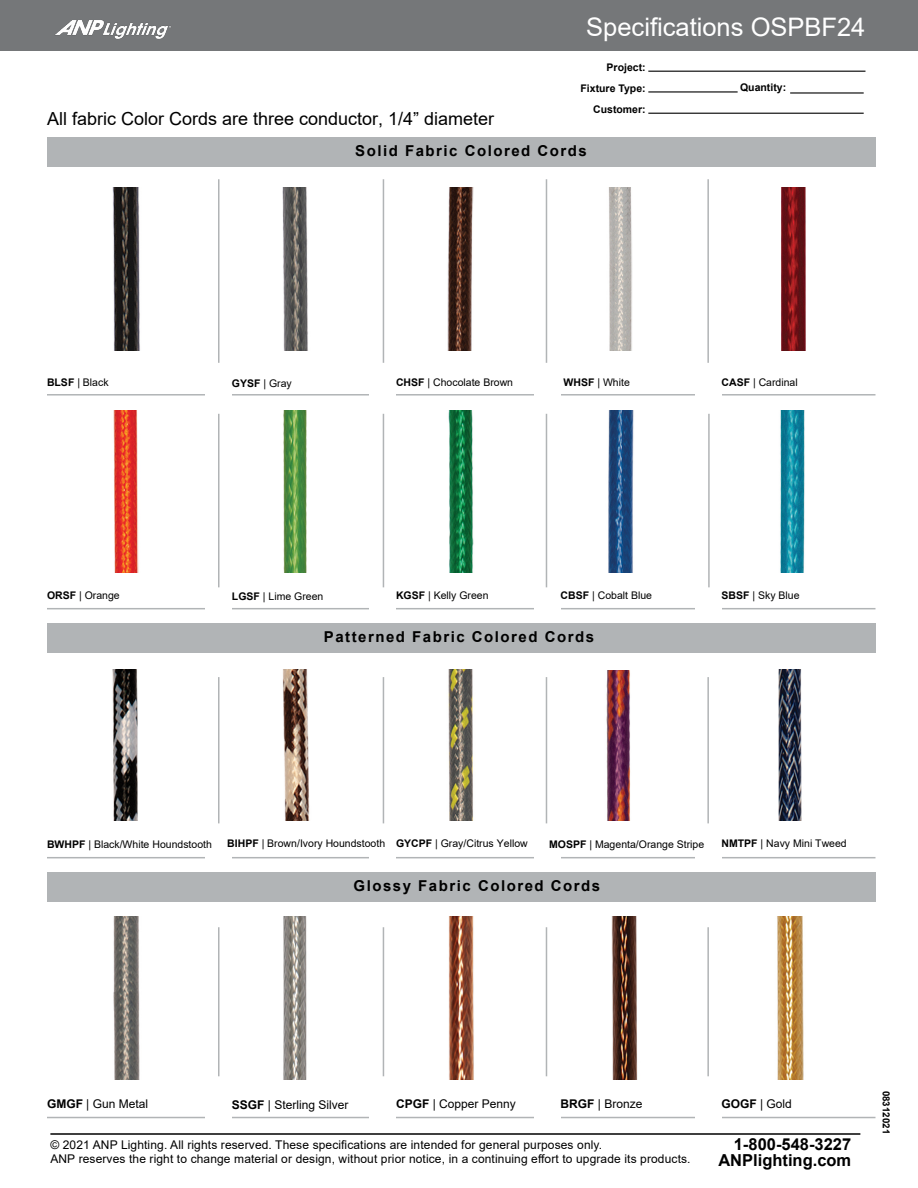
<style>
.page{position:relative;width:918px;height:1188px;background:#fff}
.page>*{position:absolute;margin:0;border:0;box-sizing:border-box;transform-origin:0 0}
.t1{font:25.5px "Arial";color:#fff}
.t2{font:18px "Arial";color:#000}
.t3{font:700 16.5px/16.5px "Arial";color:#000;text-align:right}
.t4{font:700 15px "Arial";letter-spacing:.1em;color:#000}
.t5{font:12px/13.5px "Arial";letter-spacing:.01em;color:#000}
.t6{font:10.5px "Arial";color:#000}
.t7{font:700 10.5px/21px "Arial";color:#000;text-align:right}
.t8{font:700 9.75px "Arial";color:#000}
.s1{font-weight:700}
</style>
<div class="page">
<div style="left:0;top:0;width:918px;height:51px;background:#757779"></div>
<hr style="left:648px;top:71px;width:218px;height:1px;background:#000">
<hr style="left:648px;top:91px;width:90px;height:2px;background:#000">
<hr style="left:790px;top:92px;width:74px;height:2px;background:#000">
<hr style="left:648px;top:113px;width:216px;height:1px;background:#000">
<hr style="left:50px;top:1133px;width:810px;height:2px;background:#000">
<img style="left:55px;top:20px;width:116px;height:19px">
<div style="left:47px;top:137px;width:828px;height:30px;background:#b1b4b6"></div>
<div style="left:47px;top:623px;width:828px;height:30px;background:#b1b4b6"></div>
<div style="left:47px;top:872px;width:828px;height:30px;background:#b1b4b6"></div>
<img style="left:112px;top:187px;width:28px;height:163px">
<img style="left:282px;top:187px;width:26px;height:163px">
<hr style="left:218px;top:179px;width:2px;height:184px;background:#b1b4b6">
<hr style="left:383px;top:179px;width:1px;height:184px;background:#b1b4b6">
<hr style="left:546px;top:179px;width:1px;height:184px;background:#b1b4b6">
<hr style="left:707px;top:179px;width:2px;height:184px;background:#b1b4b6">
<hr style="left:47px;top:394px;width:828px;height:2px;background:#b1b4b6">
<hr style="left:218px;top:414px;width:2px;height:173px;background:#b1b4b6">
<hr style="left:383px;top:414px;width:1px;height:173px;background:#b1b4b6">
<hr style="left:546px;top:414px;width:1px;height:173px;background:#b1b4b6">
<hr style="left:218px;top:677px;width:2px;height:146px;background:#b1b4b6">
<hr style="left:383px;top:677px;width:1px;height:146px;background:#b1b4b6">
<hr style="left:546px;top:677px;width:1px;height:146px;background:#b1b4b6">
<hr style="left:707px;top:677px;width:2px;height:146px;background:#b1b4b6">
<div style="left:205px;top:379px;width:27px;height:30px;background:#fff"></div>
<div style="left:369px;top:379px;width:27px;height:30px;background:#fff"></div>
<div style="left:534px;top:379px;width:27px;height:30px;background:#fff"></div>
<div style="left:695px;top:379px;width:27px;height:30px;background:#fff"></div>
<hr style="left:47px;top:1117px;width:828px;height:1px;background:#b1b4b6">
<div style="left:205px;top:1102px;width:27px;height:22px;background:#fff"></div>
<div style="left:369px;top:1102px;width:27px;height:22px;background:#fff"></div>
<div style="left:534px;top:1102px;width:27px;height:22px;background:#fff"></div>
<div style="left:695px;top:1102px;width:27px;height:22px;background:#fff"></div>
<img style="left:447px;top:187px;width:27px;height:163px">
<img style="left:608px;top:187px;width:24px;height:163px">
<img style="left:781px;top:187px;width:25px;height:163px">
<img style="left:113px;top:410px;width:26px;height:163px">
<img style="left:283px;top:410px;width:24px;height:163px">
<img style="left:448px;top:410px;width:26px;height:163px">
<img style="left:608px;top:410px;width:26px;height:163px">
<img style="left:780px;top:410px;width:25px;height:163px">
<img style="left:112px;top:670px;width:26px;height:150px">
<img style="left:282px;top:670px;width:28px;height:150px">
<img style="left:448px;top:670px;width:25px;height:150px">
<img style="left:606px;top:670px;width:24px;height:151px">
<img style="left:778px;top:670px;width:24px;height:150px">
<img style="left:113px;top:916px;width:27px;height:163px">
<img style="left:283px;top:916px;width:24px;height:163px">
<img style="left:449px;top:916px;width:25px;height:163px">
<img style="left:611px;top:916px;width:27px;height:163px">
<img style="left:777px;top:916px;width:27px;height:163px">
<hr style="left:47px;top:608px;width:828px;height:1px;background:#b1b4b6">
<div style="left:205px;top:593px;width:27px;height:23px;background:#fff"></div>
<div style="left:369px;top:593px;width:27px;height:23px;background:#fff"></div>
<div style="left:534px;top:593px;width:27px;height:23px;background:#fff"></div>
<div style="left:695px;top:593px;width:27px;height:23px;background:#fff"></div>
<hr style="left:47px;top:857px;width:828px;height:1px;background:#b1b4b6">
<div style="left:205px;top:842px;width:27px;height:24px;background:#fff"></div>
<div style="left:369px;top:842px;width:27px;height:24px;background:#fff"></div>
<div style="left:534px;top:842px;width:27px;height:24px;background:#fff"></div>
<div style="left:695px;top:842px;width:27px;height:24px;background:#fff"></div>
<hr style="left:708px;top:414px;width:2px;height:173px;background:#b1b4b6">
<hr style="left:218px;top:927px;width:2px;height:149px;background:#b1b4b6">
<hr style="left:383px;top:927px;width:1px;height:149px;background:#b1b4b6">
<hr style="left:546px;top:927px;width:1px;height:149px;background:#b1b4b6">
<hr style="left:707px;top:927px;width:2px;height:149px;background:#b1b4b6">
<h2 class="t2" style="left:47px;top:106px;width:449px">All fabric Color Cords are three conductor, 1/4” diameter</h2>
<h1 class="t1" style="left:586px;top:10px;width:281px">Specifications OSPBF24</h1>
<p class="t7" style="left:581px;top:57px;width:67px">Project:<br>Fixture Type:<br>Customer:</p>
<p class="t7" style="left:740px;top:77px;width:48px">Quantity:</p>
<p class="t4" style="left:355px;top:140px;width:233px">Solid Fabric Colored Cords</p>
<p class="t6" style="left:47px;top:375px;width:63px"><span class="s1">BLSF</span> | Black</p>
<p class="t6" style="left:232px;top:376px;width:61px"><span class="s1">GYSF</span> | Gray</p>
<p class="t6" style="left:396px;top:375px;width:119px"><span class="s1">CHSF</span> | Chocolate Brown</p>
<p class="t6" style="left:564px;top:375px;width:68px"><span class="s1">WHSF</span> | White</p>
<p class="t6" style="left:722px;top:375px;width:78px"><span class="s1">CASF</span> | Cardinal</p>
<p class="t6" style="left:47px;top:588px;width:74px"><span class="s1">ORSF</span> | Orange</p>
<p class="t6" style="left:232px;top:589px;width:93px"><span class="s1">LGSF</span> | Lime Green</p>
<p class="t6" style="left:396px;top:588px;width:94px"><span class="s1">KGSF</span> | Kelly Green</p>
<p class="t6" style="left:561px;top:588px;width:93px"><span class="s1">CBSF</span> | Cobalt Blue</p>
<p class="t6" style="left:722px;top:588px;width:80px"><span class="s1">SBSF</span> | Sky Blue</p>
<p class="t4" style="left:324px;top:626px;width:272px">Patterned Fabric Colored Cords</p>
<p class="t6" style="left:227px;top:836px;width:159px"><span class="s1">BIHPF</span> | Brown/Ivory Houndstooth</p>
<p class="t6" style="left:47px;top:837px;width:166px"><span class="s1">BWHPF</span> | Black/White Houndstooth</p>
<p class="t6" style="left:396px;top:836px;width:133px"><span class="s1">GYCPF</span> | Gray/Citrus Yellow</p>
<p class="t6" style="left:549px;top:837px;width:157px"><span class="s1">MOSPF</span> | Magenta/Orange Stripe</p>
<p class="t6" style="left:722px;top:836px;width:127px"><span class="s1">NMTPF</span> | Navy Mini Tweed</p>
<p class="t4" style="left:354px;top:875px;width:248px">Glossy Fabric Colored Cords</p>
<p class="t5" style="left:47px;top:1097px;width:103px"><span class="s1">GMGF</span> | Gun Metal</p>
<p class="t5" style="left:232px;top:1098px;width:118px"><span class="s1">SSGF</span> | Sterling Silver</p>
<p class="t5" style="left:396px;top:1097px;width:121px"><span class="s1">CPGF</span> | Copper Penny</p>
<p class="t5" style="left:561px;top:1097px;width:83px"><span class="s1">BRGF</span> | Bronze</p>
<p class="t5" style="left:722px;top:1097px;width:72px"><span class="s1">GOGF</span> | Gold</p>
<p class="t5" style="left:50px;top:1138px;width:642px">© 2021 ANP Lighting. All rights reserved. These specifications are intended for general purposes only.<br>ANP reserves the right to change material or design, without prior notice, in a continuing effort to upgrade its products.</p>
<h3 class="t3" style="left:718px;top:1136px;width:134px">1-800-548-3227<br>ANPlighting.com</h3>
<p class="t8" style="left:893px;top:1091px;width:45px;rotate:90deg">08312021</p>
</div>
